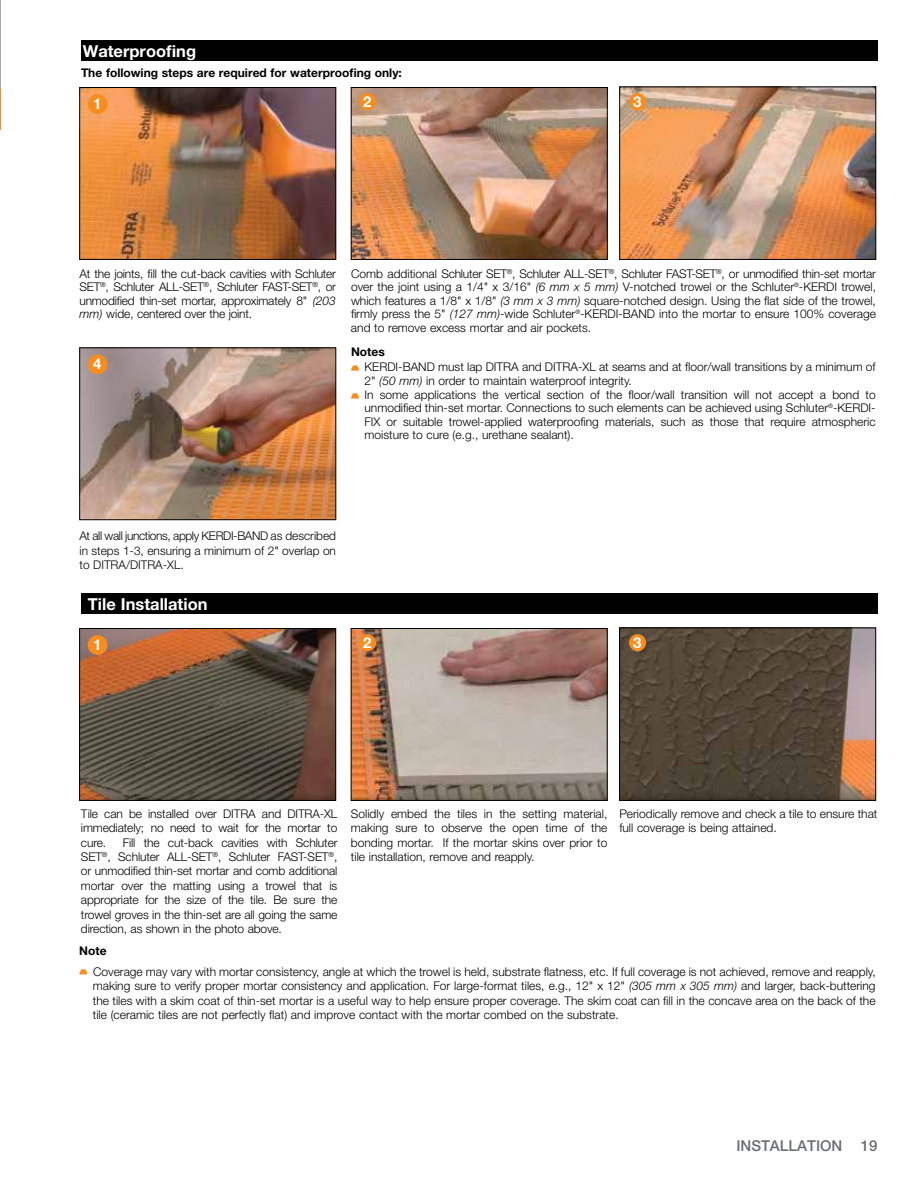
<style>
.page{position:relative;width:918px;height:1188px;background:#fff}
.page>*{position:absolute;margin:0;border:0;box-sizing:border-box;transform-origin:0 0}
.t1{font:700 16.5px "Helvetica Neue LT Pro";color:#fff}
.t2{font:500 15px "Helvetica Neue LT Pro";color:#6d6e71}
.t3{font:700 15px "Helvetica Neue LT Pro";color:#fff}
.t4{font:300 12px/14.4px "Helvetica Neue LT Pro";color:#000;text-align:justify}
.t5{font:700 12px "Helvetica Neue LT Pro";color:#000}
.s1{font-style:italic}
</style>
<div class="page">
<hr style="left:0;top:0;width:1px;height:93px;background:#a7a9ac">
<hr style="left:0;top:90px;width:1px;height:40px;background:#f78d1e">
<img style="left:621px;top:630px;width:253px;height:169px">
<div style="left:619px;top:628px;width:257px;height:173px;border:1px solid #000"></div>
<div style="left:81px;top:594px;width:796px;height:20px;background:#000"></div>
<img style="left:81px;top:630px;width:253px;height:169px">
<div style="left:79px;top:628px;width:257px;height:173px;border:1px solid #000"></div>
<div style="left:88px;top:635px;width:19px;height:20px;background:#f78d1e;border-radius:50%"></div>
<img style="left:353px;top:630px;width:252px;height:169px">
<div style="left:351px;top:628px;width:256px;height:173px;border:1px solid #000"></div>
<div style="left:359px;top:634px;width:17px;height:17px;background:#f78d1e;border-radius:50%"></div>
<div style="left:629px;top:634px;width:17px;height:17px;background:#f78d1e;border-radius:50%"></div>
<svg style="left:79px;top:969px;width:8px;height:5px"></svg>
<svg style="left:351px;top:365px;width:8px;height:6px"></svg>
<svg style="left:351px;top:393px;width:8px;height:6px"></svg>
<img style="left:622px;top:89px;width:252px;height:169px">
<div style="left:620px;top:87px;width:256px;height:173px;border:1px solid #000"></div>
<div style="left:81px;top:41px;width:796px;height:20px;background:#000"></div>
<img style="left:82px;top:89px;width:252px;height:169px">
<div style="left:80px;top:87px;width:256px;height:173px;border:1px solid #000"></div>
<img style="left:82px;top:350px;width:252px;height:168px">
<div style="left:80px;top:348px;width:256px;height:172px;border:1px solid #000"></div>
<div style="left:88px;top:94px;width:20px;height:20px;background:#f78d1e;border-radius:50%"></div>
<div style="left:88px;top:354px;width:20px;height:20px;background:#f78d1e;border-radius:50%"></div>
<img style="left:353px;top:89px;width:253px;height:169px">
<div style="left:351px;top:87px;width:257px;height:173px;border:1px solid #000"></div>
<div style="left:359px;top:93px;width:17px;height:17px;background:#f78d1e;border-radius:50%"></div>
<div style="left:629px;top:93px;width:17px;height:17px;background:#f78d1e;border-radius:50%"></div>
<h1 class="t1" style="left:83px;top:41px;width:115px">Waterproofing</h1>
<p class="t3" style="left:93px;top:94px;width:10px">1</p>
<p class="t5" style="left:81px;top:65px;width:322px">The following steps are required for waterproofing only:</p>
<p class="t3" style="left:363px;top:92px;width:10px">2</p>
<p class="t3" style="left:633px;top:92px;width:10px">3</p>
<p class="t4" style="left:80px;top:266px;width:258px;line-height:13.5px">At the joints, fill the cut-back cavities with Schluter SET<sup>®</sup>, Schluter ALL-SET<sup>®</sup>, Schluter FAST-SET<sup>®</sup>, or unmodified thin-set mortar, approximately 8" <span class="s1">(203 mm)</span> wide, centered over the joint.</p>
<p class="t4" style="left:351px;top:266px;width:527px;line-height:13.5px">Comb additional Schluter SET<sup>®</sup>, Schluter ALL-SET<sup>®</sup>, Schluter FAST-SET<sup>®</sup>, or unmodified thin-set mortar over the joint using a 1/4" x 3/16" <span class="s1">(6 mm x 5 mm)</span> V-notched trowel or the Schluter<sup>®</sup>-KERDI trowel, which features a 1/8" x 1/8" <span class="s1">(3 mm x 3 mm)</span> square-notched design. Using the flat side of the trowel, firmly press the 5" <span class="s1">(127 mm)</span>-wide Schluter<sup>®</sup>-KERDI-BAND into the mortar to ensure 100% coverage and to remove excess mortar and air pockets.</p>
<p class="t3" style="left:93px;top:355px;width:10px">4</p>
<p class="t5" style="left:351px;top:345px;width:35px">Notes</p>
<p class="t4" style="left:364px;top:359px;width:513px;line-height:13.6px;text-align:left">KERDI-BAND must lap DITRA and DITRA-XL at seams and at floor/wall transitions by a minimum of 2" <span class="s1">(50 mm)</span> in order to maintain waterproof integrity.<br>In some applications the vertical section of the floor/wall transition will not accept a bond to unmodified thin-set mortar. Connections to such elements can be achieved using Schluter<sup>®</sup>-KERDI-FIX or suitable trowel-applied waterproofing materials, such as those that require atmospheric moisture to cure (e.g., urethane sealant).</p>
<p class="t4" style="left:80px;top:529px;width:258px">At all wall junctions, apply KERDI-BAND as described in steps 1-3, ensuring a minimum of 2" overlap on to DITRA/DITRA-XL.</p>
<h1 class="t1" style="left:88px;top:594px;width:121px">Tile Installation</h1>
<p class="t3" style="left:93px;top:635px;width:10px">1</p>
<p class="t3" style="left:363px;top:633px;width:10px">2</p>
<p class="t3" style="left:633px;top:633px;width:10px">3</p>
<p class="t4" style="left:81px;top:806px;width:258px">Tile can be installed over DITRA and DITRA-XL immediately; no need to wait for the mortar to cure.</p>
<p class="t4" style="left:81px;top:835px;width:258px;text-indent:42px">Fill the cut-back cavities with Schluter SET<sup>®</sup>, Schluter ALL-SET<sup>®</sup>, Schluter FAST-SET<sup>®</sup>, or unmodified thin-set mortar and comb additional mortar over the matting using a trowel that is appropriate for the size of the tile. Be sure the trowel groves in the thin-set are all going the same direction, as shown in the photo above.</p>
<p class="t4" style="left:351px;top:806px;width:258px">Solidly embed the tiles in the setting material, making sure to observe the open time of the bonding mortar. If the mortar skins over prior to tile installation, remove and reapply.</p>
<p class="t4" style="left:619px;top:806px;width:260px">Periodically remove and check a tile to ensure that full coverage is being attained.</p>
<p class="t5" style="left:79px;top:943px;width:29px">Note</p>
<p class="t4" style="left:93px;top:964px;width:784px">Coverage may vary with mortar consistency, angle at which the trowel is held, substrate flatness, etc. If full coverage is not achieved, remove and reapply, making sure to verify proper mortar consistency and application. For large-format tiles, e.g., 12" x 12" <span class="s1">(305 mm x 305 mm)</span> and larger, back-buttering the tiles with a skim coat of thin-set mortar is a useful way to help ensure proper coverage. The skim coat can fill in the concave area on the back of the tile (ceramic tiles are not perfectly flat) and improve contact with the mortar combed on the substrate.</p>
<p class="t2" style="left:736px;top:1137px;width:143px">INSTALLATION 19</p>
</div>
